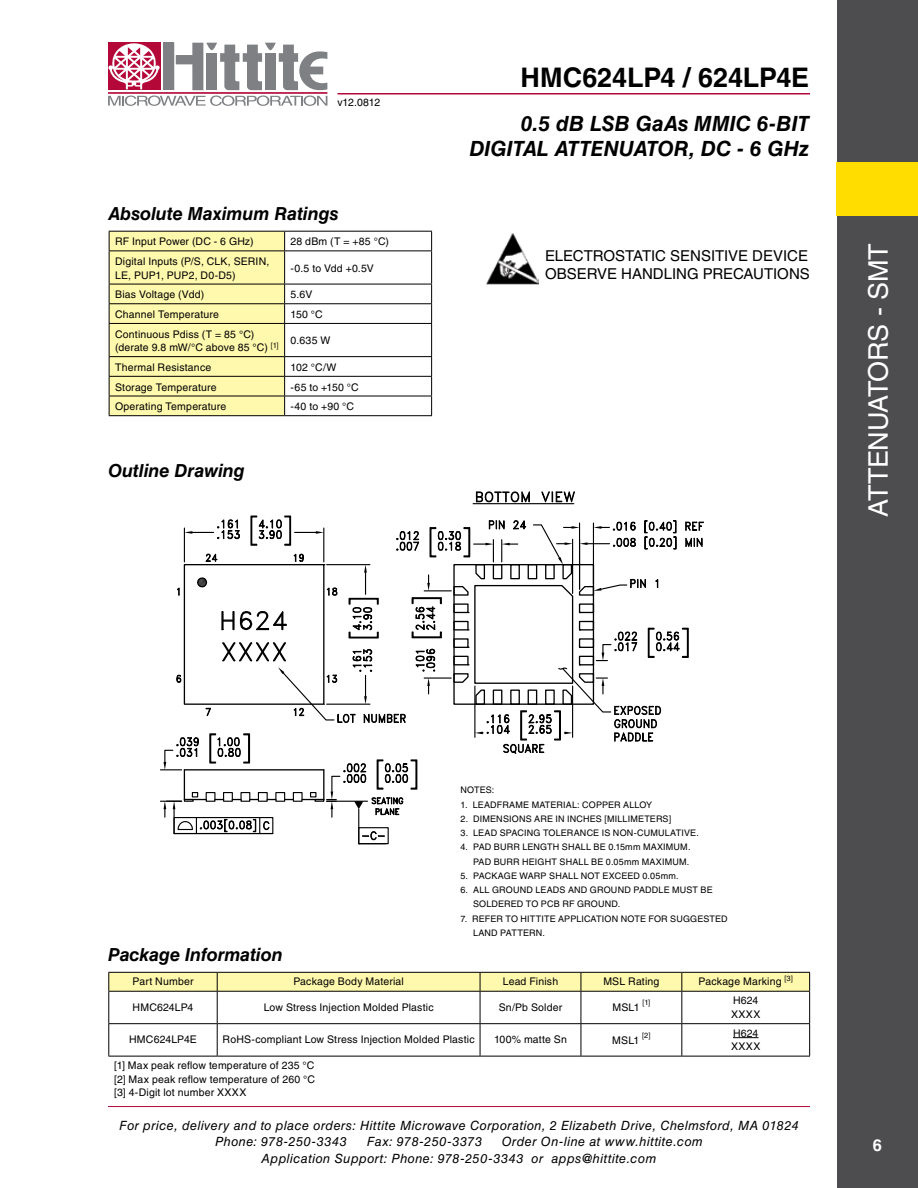
<style>
.page{position:relative;width:918px;height:1188px;background:#fff}
.page>*{position:absolute;margin:0;border:0;box-sizing:border-box;transform-origin:0 0}
.t1{font:700 27px "Helvetica LT Std";letter-spacing:-.005em;color:#000}
.t2{font:27px "Helvetica LT Std";letter-spacing:-.015em;color:#fff}
.t3{font:italic 700 21px/25.2px "Helvetica LT Std";letter-spacing:.005em;color:#000;text-align:right}
.t4{font:italic 700 18px "Helvetica LT Std";letter-spacing:-.005em;color:#000}
.t5{font:700 16.5px "Helvetica LT Std";color:#fff}
.t6{font:15px/18px "Helvetica LT Std";letter-spacing:-.005em;color:#000}
.t7{font:italic 12.75px/16.5px "Helvetica LT Std";letter-spacing:.035em;color:#000}
.t8{font:10.5px/13.5px "Helvetica LT Std";letter-spacing:.015em;color:#000}
.t9{font:9px/14.2px "Helvetica LT Std";letter-spacing:.02em;color:#000}
.t10{font:7.5px "Helvetica LT Std";color:#000}
</style>
<div class="page">
<div style="left:837px;top:0;width:81px;height:1188px;background:#4d4d4f"></div>
<div style="left:837px;top:162px;width:81px;height:54px;background:#fd0"></div>
<hr style="left:108px;top:1106px;width:702px;height:1px;background:#b30838">
<div style="left:163px;top:43px;width:11px;height:47px;background:#7e8083"></div>
<div style="left:108px;top:43px;width:52px;height:47px;background:#b30838"></div>
<hr style="left:108px;top:92px;width:219px;height:2px;background:#b30838">
<svg style="left:176px;top:43px;width:151px;height:47px"></svg>
<svg style="left:108px;top:96px;width:219px;height:10px"></svg>
<svg style="left:108px;top:43px;width:52px;height:46px"></svg>
<hr style="left:338px;top:93px;width:472px;height:1px;background:#b30838">
<hr style="left:285px;top:231px;width:147px;height:1px;background:#000">
<svg style="left:431px;top:232px;width:1px;height:19px"></svg>
<hr style="left:285px;top:251px;width:147px;height:1px;background:#000">
<hr style="left:431px;top:251px;width:1px;height:33px;background:#000">
<hr style="left:285px;top:284px;width:147px;height:1px;background:#000">
<hr style="left:285px;top:303px;width:147px;height:1px;background:#000">
<svg style="left:431px;top:284px;width:1px;height:39px"></svg>
<hr style="left:285px;top:323px;width:147px;height:1px;background:#000">
<hr style="left:431px;top:324px;width:1px;height:32px;background:#000">
<hr style="left:285px;top:356px;width:147px;height:1px;background:#000">
<hr style="left:285px;top:376px;width:147px;height:1px;background:#000">
<hr style="left:285px;top:396px;width:147px;height:1px;background:#000">
<svg style="left:109px;top:231px;width:176px;height:184px;background:#ede7a2"></svg>
<svg style="left:431px;top:357px;width:1px;height:58px"></svg>
<hr style="left:109px;top:415px;width:176px;height:1px;background:#000">
<hr style="left:285px;top:415px;width:147px;height:1px;background:#000">
<img style="left:486px;top:233px;width:52px;height:52px">
<svg style="left:475px;top:491px;width:55px;height:12px"></svg>
<svg style="left:540px;top:491px;width:35px;height:14px"></svg>
<hr style="left:473px;top:503px;width:101px;height:1px;background:#000">
<svg style="left:160px;top:515px;width:544px;height:330px"></svg>
<svg style="left:108px;top:972px;width:702px;height:19px;background:#eee8a2"></svg>
<hr style="left:108px;top:991px;width:109px;height:1px;background:#000">
<hr style="left:108px;top:992px;width:1px;height:31px;background:#000">
<hr style="left:217px;top:991px;width:263px;height:1px;background:#000">
<hr style="left:217px;top:992px;width:1px;height:31px;background:#000">
<hr style="left:480px;top:991px;width:101px;height:1px;background:#000">
<hr style="left:480px;top:992px;width:1px;height:31px;background:#000">
<hr style="left:581px;top:991px;width:101px;height:1px;background:#000">
<hr style="left:581px;top:992px;width:1px;height:31px;background:#000">
<hr style="left:682px;top:991px;width:128px;height:1px;background:#000">
<hr style="left:681px;top:992px;width:1px;height:31px;background:#000">
<hr style="left:809px;top:992px;width:1px;height:31px;background:#000">
<hr style="left:108px;top:1023px;width:109px;height:1px;background:#000">
<hr style="left:108px;top:1024px;width:1px;height:32px;background:#000">
<hr style="left:217px;top:1023px;width:263px;height:1px;background:#000">
<hr style="left:217px;top:1024px;width:1px;height:32px;background:#000">
<hr style="left:480px;top:1023px;width:101px;height:1px;background:#000">
<hr style="left:480px;top:1024px;width:1px;height:32px;background:#000">
<hr style="left:581px;top:1023px;width:101px;height:1px;background:#000">
<hr style="left:581px;top:1024px;width:1px;height:32px;background:#000">
<hr style="left:682px;top:1023px;width:128px;height:1px;background:#000">
<hr style="left:681px;top:1024px;width:1px;height:32px;background:#000">
<hr style="left:809px;top:1024px;width:1px;height:32px;background:#000">
<hr style="left:108px;top:1056px;width:109px;height:1px;background:#000">
<hr style="left:217px;top:1056px;width:263px;height:1px;background:#000">
<hr style="left:480px;top:1056px;width:101px;height:1px;background:#000">
<hr style="left:581px;top:1056px;width:101px;height:1px;background:#000">
<hr style="left:682px;top:1056px;width:128px;height:1px;background:#000">
<svg style="left:733px;top:1037px;width:25px;height:1px"></svg>
<p class="t8" style="left:337px;top:96px;width:44px">v12.0812</p>
<h3 class="t4" style="left:108px;top:203px;width:232px">Absolute Maximum Ratings</h3>
<p class="t8" style="left:115px;top:235px;width:140px">RF Input Power (DC - 6 GHz)</p>
<p class="t8" style="left:291px;top:235px;width:100px">28 dBm (T = +85 °C)</p>
<p class="t8" style="left:115px;top:255px;width:156px">Digital Inputs (P/S, CLK, SERIN,<br>LE, PUP1, PUP2, D0-D5)</p>
<p class="t8" style="left:291px;top:261px;width:85px">-0.5 to Vdd +0.5V</p>
<p class="t8" style="left:115px;top:288px;width:91px">Bias Voltage (Vdd)</p>
<p class="t8" style="left:291px;top:288px;width:23px">5.6V</p>
<p class="t8" style="left:115px;top:308px;width:105px">Channel Temperature</p>
<p class="t8" style="left:291px;top:308px;width:34px">150 °C</p>
<p class="t8" style="left:115px;top:327px;width:217px">Continuous Pdiss (T = 85 °C)<br>(derate 9.8 mW/°C above 85 °C) <sup>[1]</sup> 0.635 W</p>
<p class="t8" style="left:115px;top:360px;width:98px">Thermal Resistance</p>
<p class="t8" style="left:291px;top:360px;width:47px">102 °C/W</p>
<p class="t8" style="left:115px;top:380px;width:103px">Storage Temperature</p>
<p class="t8" style="left:291px;top:380px;width:70px">-65 to +150 °C</p>
<p class="t8" style="left:115px;top:400px;width:113px">Operating Temperature</p>
<p class="t8" style="left:291px;top:400px;width:65px">-40 to +90 °C</p>
<h3 class="t4" style="left:108px;top:460px;width:138px">Outline Drawing</h3>
<h1 class="t1" style="left:521px;top:61px;width:290px">HMC624LP4 / 624LP4E</h1>
<h2 class="t3" style="left:469px;top:111px;width:341px">0.5 dB LSB GaAs MMIC 6-BIT<br>DIGITAL ATTENUATOR, DC - 6 GHz</h2>
<h3 class="t6" style="left:545px;top:246px;width:266px">ELECTROSTATIC SENSITIVE DEVICE<br>OBSERVE HANDLING PRECAUTIONS</h3>
<h1 class="t2" style="left:863px;top:517px;width:275px;rotate:-90deg">Attenuators - SMT</h1>
<h3 class="t4" style="left:108px;top:943px;width:176px">Package Information</h3>
<p class="t9" style="left:460px;top:783px;width:35px">NOTES:</p>
<p class="t9" style="left:460px;top:797px;width:193px">1. LEADFRAME MATERIAL: COPPER ALLOY</p>
<p class="t9" style="left:460px;top:812px;width:212px">2. DIMENSIONS ARE IN INCHES [MILLIMETERS]</p>
<p class="t9" style="left:460px;top:826px;width:240px">3. LEAD SPACING TOLERANCE IS NON-CUMULATIVE.</p>
<p class="t9" style="left:460px;top:840px;width:232px;text-align:right">4. PAD BURR LENGTH SHALL BE 0.15mm MAXIMUM.<br>PAD BURR HEIGHT SHALL BE 0.05mm MAXIMUM.</p>
<p class="t9" style="left:460px;top:869px;width:220px">5. PACKAGE WARP SHALL NOT EXCEED 0.05mm.</p>
<p class="t9" style="left:473px;top:883px;width:241px;text-indent:-13px">6. ALL GROUND LEADS AND GROUND PADDLE MUST BE<br>SOLDERED TO PCB RF GROUND.</p>
<p class="t9" style="left:473px;top:911px;width:256px;text-indent:-13px">7. REFER TO HITTITE APPLICATION NOTE FOR SUGGESTED<br>LAND PATTERN.</p>
<p class="t8" style="left:133px;top:975px;width:62px">Part Number</p>
<p class="t8" style="left:293px;top:975px;width:112px">Package Body Material</p>
<p class="t8" style="left:503px;top:975px;width:57px">Lead Finish</p>
<p class="t8" style="left:603px;top:975px;width:58px">MSL Rating</p>
<p class="t8" style="left:699px;top:975px;width:96px">Package Marking <sup>[3]</sup></p>
<p class="t8" style="left:133px;top:1000px;width:62px">HMC624LP4</p>
<p class="t8" style="left:264px;top:1000px;width:171px">Low Stress Injection Molded Plastic</p>
<p class="t8" style="left:499px;top:1000px;width:65px">Sn/Pb Solder</p>
<p class="t8" style="left:612px;top:1001px;width:29px">MSL1</p>
<p class="t10" style="left:642px;top:998px;width:9px">[1]</p>
<p class="t8" style="left:731px;top:994px;width:31px">H624<br>XXXX</p>
<p class="t10" style="left:642px;top:1031px;width:10px">[2]</p>
<p class="t8" style="left:731px;top:1026px;width:31px">H624<br>XXXX</p>
<p class="t8" style="left:129px;top:1033px;width:69px">HMC624LP4E</p>
<p class="t8" style="left:223px;top:1033px;width:254px">RoHS-compliant Low Stress Injection Molded Plastic</p>
<p class="t8" style="left:494px;top:1033px;width:74px">100% matte Sn</p>
<p class="t8" style="left:612px;top:1033px;width:29px">MSL1</p>
<p class="t8" style="left:114px;top:1059px;width:203px;text-align:justify">[1] Max peak reflow temperature of 235 °C [2] Max peak reflow temperature of 260 °C [3] 4-Digit lot number XXXX</p>
<p class="t7" style="left:215px;top:1117px;width:585px;text-indent:-96px">For price, delivery and to place orders: Hittite Microwave Corporation, 2 Elizabeth Drive, Chelmsford, MA 01824<br>Phone: 978-250-3343</p>
<p class="t7" style="left:262px;top:1133px;width:443px;text-indent:240px">Order On-line at www.hittite.com<br>Application Support: Phone: 978-250-3343 or apps@hittite.com</p>
<p class="t7" style="left:367px;top:1133px;width:117px">Fax: 978-250-3373</p>
<h3 class="t5" style="left:873px;top:1135px;width:11px">6</h3>
</div>
